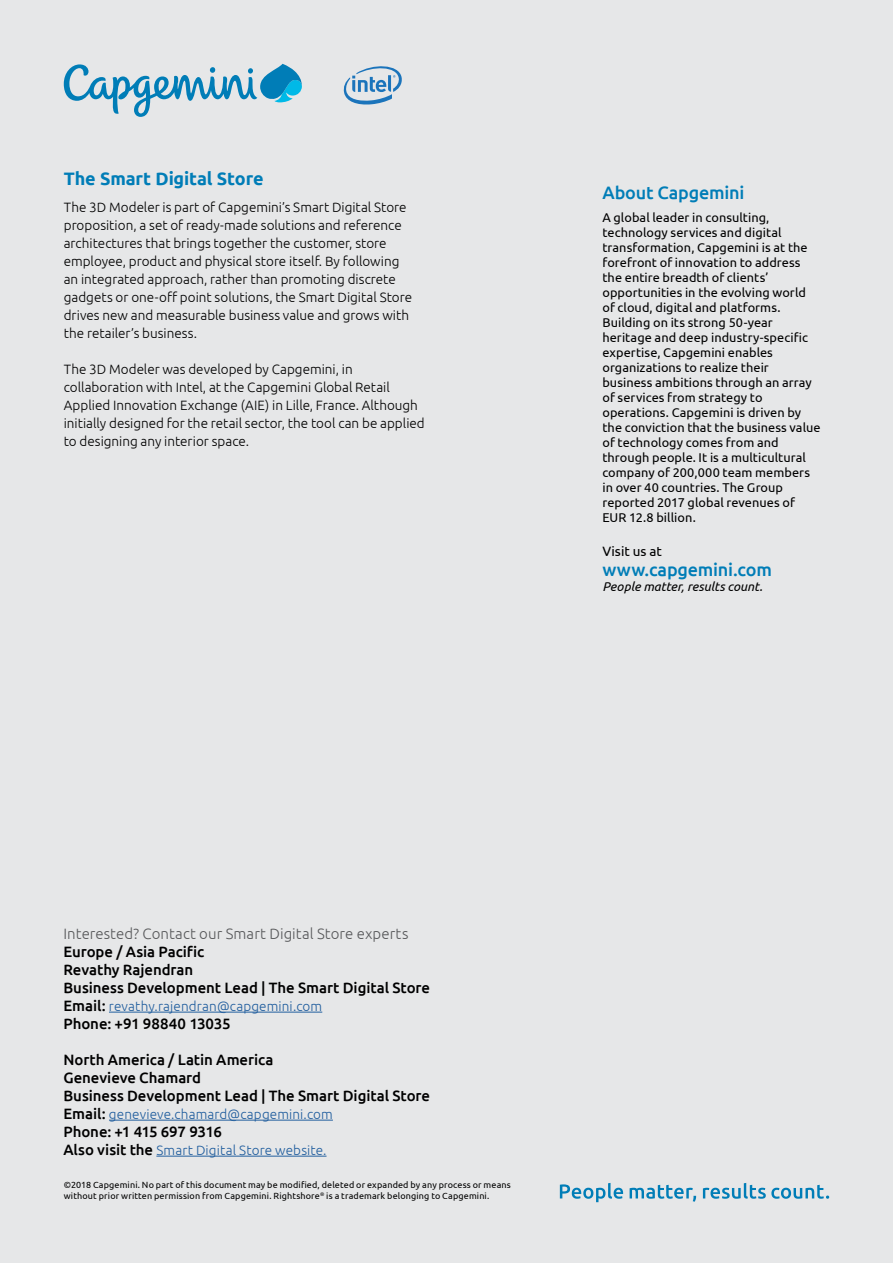
<style>
.page{position:relative;width:893px;height:1263px;background:#e6e7e8}
.page>*{position:absolute;margin:0;border:0;box-sizing:border-box;transform-origin:0 0}
.t1{font:500 18px "Ubuntu";letter-spacing:-.01em;color:#007db7}
.t2{font:700 18px "Ubuntu";letter-spacing:-.01em;color:#007db7}
.t3{font:500 15px/18px "Ubuntu";letter-spacing:-.005em;color:#000}
.t4{font:300 15px "Ubuntu";letter-spacing:.005em;color:#58595b}
.t5{font:300 13.5px/18px "Ubuntu";color:#000}
.t6{font:300 13.5px "Ubuntu";letter-spacing:.01em;color:#215e9e}
.t7{font:13.5px "Ubuntu";letter-spacing:.005em;color:#000}
.t8{font:12.75px/15px "Ubuntu";letter-spacing:.005em;color:#000}
.t9{font:italic 12.75px "Ubuntu";color:#000}
.t10{font:9px/10.8px "Ubuntu";letter-spacing:.015em;color:#000}
.s1{font-weight:500;font-size:15px;color:#000}
</style>
<div class="page">
<svg style="left:560px;top:1183px;width:63px;height:19px"></svg>
<svg style="left:630px;top:1185px;width:66px;height:17px"></svg>
<svg style="left:703px;top:1183px;width:126px;height:16px"></svg>
<svg style="left:64px;top:64px;width:238px;height:53px"></svg>
<hr style="left:109px;top:1012px;width:213px;height:1px;background:#215e9e">
<hr style="left:109px;top:1120px;width:224px;height:1px;background:#215e9e">
<hr style="left:156px;top:1156px;width:171px;height:1px;background:#215e9e">
<svg style="left:344px;top:66px;width:58px;height:39px"></svg>
<h1 class="t2" style="left:64px;top:168px;width:201px">The Smart Digital Store</h1>
<p class="t5" style="left:64px;top:198px;width:350px">The 3D Modeler is part of Capgemini’s Smart Digital Store proposition, a set of ready-made solutions and reference architectures that brings together the customer, store employee, product and physical store itself. By following an integrated approach, rather than promoting discrete gadgets or one-off point solutions, the Smart Digital Store drives new and measurable business value and grows with the retailer’s business.</p>
<p class="t5" style="left:64px;top:360px;width:363px">The 3D Modeler was developed by Capgemini, in collaboration with Intel, at the Capgemini Global Retail Applied Innovation Exchange (AIE) in Lille, France. Although initially designed for the retail sector, the tool can be applied to designing any interior space.</p>
<h1 class="t1" style="left:602px;top:181px;width:144px">About Capgemini</h1>
<p class="t8" style="left:602px;top:210px;width:220px">A global leader in consulting, technology services and digital transformation, Capgemini is at the forefront of innovation to address the entire breadth of clients’ opportunities in the evolving world of cloud, digital and platforms.<br>Building on its strong 50-year heritage and deep industry-specific expertise, Capgemini enables organizations to realize their business ambitions through an array of services from strategy to operations. Capgemini is driven by the conviction that the business value of technology comes from and through people. It is a multicultural company of 200,000 team members in over 40 countries. The Group reported 2017 global revenues of<br>EUR 12.8 billion.</p>
<p class="t7" style="left:602px;top:543px;width:61px">Visit us at</p>
<h1 class="t1" style="left:602px;top:558px;width:171px">www.capgemini.com</h1>
<p class="t9" style="left:602px;top:578px;width:162px">People matter, results count.</p>
<p class="t4" style="left:63px;top:924px;width:346px">Interested? Contact our Smart Digital Store experts</p>
<p class="t3" style="left:63px;top:942px;width:368px">Europe / Asia Pacific<br>Revathy Rajendran<br>Business Development Lead | The Smart Digital Store</p>
<p class="t6" style="left:63px;top:998px;width:260px"><span class="s1">Email:</span> revathy.rajendran@capgemini.com</p>
<p class="t3" style="left:63px;top:1014px;width:169px">Phone: +91 98840 13035</p>
<p class="t3" style="left:63px;top:1050px;width:368px">North America / Latin America<br>Genevieve Chamard<br>Business Development Lead | The Smart Digital Store</p>
<p class="t6" style="left:63px;top:1106px;width:271px"><span class="s1">Email:</span> genevieve.chamard@capgemini.com</p>
<p class="t3" style="left:63px;top:1122px;width:160px">Phone: +1 415 697 9316</p>
<p class="t6" style="left:63px;top:1142px;width:265px"><span class="s1">Also visit the</span> Smart Digital Store website.</p>
<p class="t10" style="left:64px;top:1179px;width:449px">©2018 Capgemini. No part of this document may be modified, deleted or expanded by any process or means without prior written permission from Capgemini. Rightshore<sup>®</sup> is a trademark belonging to Capgemini.</p>
</div>
